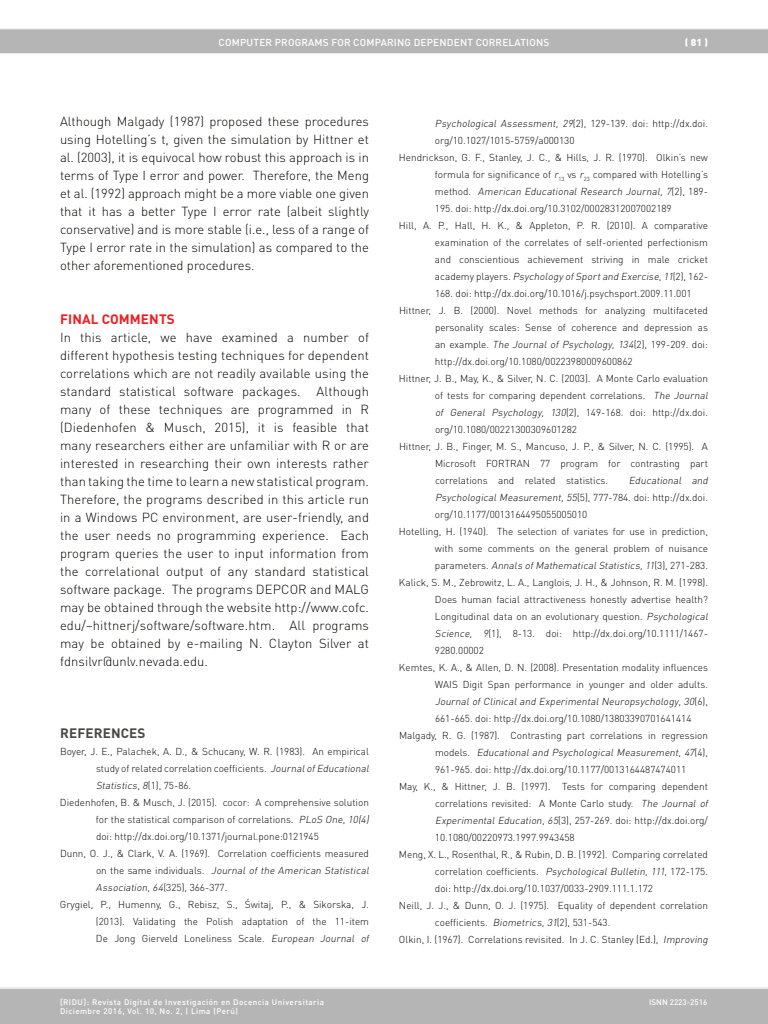
<style>
.page{position:relative;width:768px;height:1024px;background:#fff}
.page>*{position:absolute;margin:0;border:0;box-sizing:border-box;transform-origin:0 0}
.t1{font:700 13.5px "DIN Pro";letter-spacing:.01em;color:#ee1e23}
.t2{font:700 13.5px "DIN Pro";letter-spacing:.01em;color:#474745}
.t3{font:300 13px/18px "DIN Pro";color:#040503;text-align:justify}
.t4{font:300 10px "DIN Pro";color:#040503}
.t5{font:italic 300 10px "DIN Pro";color:#040503}
.t6{font:500 10px "DIN Pro";letter-spacing:.02em;color:#fff}
.t7{font:900 10px "DIN Pro";color:#fff}
.t8{font:500 8px/9px "DIN Pro";letter-spacing:.06em;color:#fff}
.t9{font:500 8px "DIN Pro";color:#fff}
.s1{font-style:italic}
.s2{font-style:normal}
</style>
<div class="page">
<div style="left:0;top:29px;width:768px;height:24px;background:#b5b5b5"></div>
<hr style="left:0;top:53px;width:768px;height:1px;background:#e9e9ea">
<hr style="left:0;top:29px;width:768px;height:1px;background:#e9e9ea">
<div style="left:0;top:988px;width:768px;height:36px;background:#b5b5b5"></div>
<hr style="left:0;top:987px;width:768px;height:2px;background:#e9e9ea">
<p class="t6" style="left:219px;top:35px;width:332px">COMPUTER PROGRAMS FOR COMPARING DEPENDENT CORRELATIONS</p>
<p class="t7" style="left:685px;top:35px;width:25px">( 81 )</p>
<p class="t3" style="left:60px;top:112px;width:311px">Although Malgady (1987) proposed these procedures using Hotelling’s t, given the simulation by Hittner et al. (2003), it is equivocal how robust this approach is in terms of Type I error and power. Therefore, the Meng et al. (1992) approach might be a more viable one given that it has a better Type I error rate (albeit slightly conservative) and is more stable (i.e., less of a range of Type I error rate in the simulation) as compared to the other aforementioned procedures.</p>
<h1 class="t1" style="left:60px;top:310px;width:116px">FINAL COMMENTS</h1>
<p class="t3" style="left:60px;top:328px;width:311px">In this article, we have examined a number of different hypothesis testing techniques for dependent correlations which are not readily available using the standard statistical software packages. Although many of these techniques are programmed in R (Diedenhofen &amp; Musch, 2015), it is feasible that many researchers either are unfamiliar with R or are interested in researching their own interests rather than taking the time to learn a new statistical program.<br>Therefore, the programs described in this article run in a Windows PC environment, are user-friendly, and the user needs no programming experience. Each program queries the user to input information from the correlational output of any standard statistical software package. The programs DEPCOR and MALG may be obtained through the website http://www.cofc. edu/~hittnerj/software/software.htm. All programs may be obtained by e-mailing N. Clayton Silver at fdnsilvr@unlv.nevada.edu.</p>
<h1 class="t2" style="left:60px;top:724px;width:87px">REFERENCES</h1>
<p class="t4" style="left:60px;top:745px;width:310px">Boyer, J. E., Palachek, A. D., &amp; Schucany, W. R. (1983). An empirical</p>
<p class="t4" style="left:96px;top:762px;width:277px">study of related correlation coefficients. <span class="s1">JournalofEducational</span></p>
<p class="t5" style="left:96px;top:779px;width:97px">Statistics,8<span class="s2">( 1 ) , 7 5 - 8 6 .</span></p>
<p class="t4" style="left:60px;top:796px;width:310px">Diedenhofen, B. &amp; Musch, J. (2015). cocor: A comprehensive solution</p>
<p class="t4" style="left:96px;top:813px;width:277px">for the statistical comparison of correlations. <span class="s1">PLoS One,10(4)</span></p>
<p class="t4" style="left:96px;top:830px;width:224px">doi: http://dx.doi.org/10.1371/journal.pone:0121945</p>
<p class="t4" style="left:60px;top:847px;width:310px">Dunn, O. J., &amp; Clark, V. A. (1969). Correlation coefficients measured</p>
<p class="t5" style="left:96px;top:864px;width:277px"><span class="s2">o n t h e s a m e i n d ivi d u a ls .</span> Journal of the American Statistical</p>
<p class="t5" style="left:96px;top:881px;width:133px">Association,64<span class="s2">(3 2 5 ) , 3 6 6 - 3 7 7 .</span></p>
<p class="t4" style="left:60px;top:898px;width:310px">Grygiel, P., Humenny, G., Rebisz, S., Świtaj, P., &amp; Sikorska, J.</p>
<p class="t4" style="left:96px;top:915px;width:275px">(2013). Validating the Polish adaptation of the 11-item</p>
<p class="t4" style="left:96px;top:932px;width:277px">De Jong Gierveld Loneliness Scale. <span class="s1">European Journal of</span></p>
<p class="t4" style="left:435px;top:116px;width:274px"><span class="s1">Psychological Assessment, 29</span>(2)<span class="s1">,</span> 129-139. doi: http://dx.doi.</p>
<p class="t4" style="left:435px;top:133px;width:141px">org/10.1027/1015-5759/a000130</p>
<p class="t4" style="left:399px;top:150px;width:311px">Hendrickson, G. F., Stanley, J. C., &amp; Hills, J. R. (1970). Olkin’s new</p>
<p class="t4" style="left:435px;top:167px;width:275px">formula for significance of <span class="s1">r</span><sub>13</sub> vs <span class="s1">r</span><sub>23</sub> compared with Hotelling’s</p>
<p class="t5" style="left:435px;top:184px;width:275px"><span class="s2">m e t h o d .</span> American Educational Research Journal, 7<span class="s2">( 2 ) , 1 8 9 -</span></p>
<p class="t4" style="left:435px;top:201px;width:238px">195. doi: http://dx.doi.org/10.3102/00028312007002189</p>
<p class="t4" style="left:399px;top:218px;width:310px">Hill, A. P., Hall, H. K., &amp; Appleton, P. R. (2010). A comparative</p>
<p class="t4" style="left:435px;top:235px;width:275px">examination of the correlates of self-oriented perfectionism</p>
<p class="t4" style="left:435px;top:252px;width:274px">and conscientious achievement striving in male cricket</p>
<p class="t5" style="left:435px;top:269px;width:275px"><span class="s2">a ca d e my p laye rs .</span> Psychology ofSportand Exercise<span class="s2">,</span> 11<span class="s2">( 2 ) , 1 6 2 -</span></p>
<p class="t4" style="left:435px;top:286px;width:258px">168. doi: http://dx.doi.org/10.1016/j.psychsport.2009.11.001</p>
<p class="t4" style="left:399px;top:303px;width:310px">Hittner, J. B. (2000). Novel methods for analyzing multifaceted</p>
<p class="t4" style="left:435px;top:320px;width:275px">personality scales: Sense of coherence and depression as</p>
<p class="t4" style="left:435px;top:337px;width:275px">a n exa m p le . <span class="s1">The Journal of Psychology, 134</span>( 2 ) , 1 9 9 - 2 0 9 . d o i :</p>
<p class="t4" style="left:435px;top:354px;width:199px">http://dx.doi.org/10.1080/00223980009600862</p>
<p class="t4" style="left:399px;top:371px;width:310px">Hittner, J. B., May, K., &amp; Silver, N. C. (2003). A Monte Carlo evaluation</p>
<p class="t4" style="left:435px;top:388px;width:277px">of tests for comparing dependent correlations. <span class="s1">The Journal</span></p>
<p class="t4" style="left:435px;top:405px;width:274px"><span class="s1">of General Psychology, 130</span>(2), 149-168. doi: http://dx.doi.</p>
<p class="t4" style="left:435px;top:422px;width:144px">org/10.1080/00221300309601282</p>
<p class="t4" style="left:399px;top:439px;width:311px">Hittner, J. B., Finger, M. S., Mancuso, J. P., &amp; Silver, N. C. (1995). A</p>
<p class="t4" style="left:435px;top:456px;width:274px">Microsoft FORTRAN 77 program for contrasting part</p>
<p class="t4" style="left:435px;top:473px;width:175px">correlations and related statistics.</p>
<p class="t5" style="left:629px;top:473px;width:83px">Educational and</p>
<p class="t4" style="left:435px;top:490px;width:274px"><span class="s1">PsychologicalMeasurement,55</span>(5), 777-784. doi: http://dx.doi.</p>
<p class="t4" style="left:435px;top:507px;width:154px">org/10.1177/0013164495055005010</p>
<p class="t4" style="left:399px;top:524px;width:311px">Hotelling, H. (1940). The selection of variates for use in prediction,</p>
<p class="t4" style="left:435px;top:541px;width:275px">with some comments on the general problem of nuisance</p>
<p class="t5" style="left:435px;top:558px;width:275px"><span class="s2">p a ra m e t e rs .</span> Annals ofMathematicalStatistics,11<span class="s2">( 3 ) , 2 7 1 - 2 83 .</span></p>
<p class="t4" style="left:399px;top:575px;width:311px">Kalick, S. M., Zebrowitz, L. A., Langlois, J. H., &amp; Johnson, R. M. (1998).</p>
<p class="t4" style="left:435px;top:592px;width:275px">Does human facial attractiveness honestly advertise health?</p>
<p class="t4" style="left:435px;top:609px;width:277px">Longitudinal data on an evolutionary question. <span class="s1">Psychological</span></p>
<p class="t4" style="left:435px;top:626px;width:275px"><span class="s1">Science, 9</span>(1), 8-13. doi: http://dx.doi.org/10.1111/1467-</p>
<p class="t4" style="left:435px;top:643px;width:50px">9280.00002</p>
<p class="t4" style="left:399px;top:660px;width:311px">Kemtes, K. A., &amp; Allen, D. N. (2008). Presentation modality influences</p>
<p class="t4" style="left:435px;top:677px;width:274px">WAIS Digit Span performance in younger and older adults.</p>
<p class="t5" style="left:435px;top:694px;width:275px">Journal of Clinical and Experimental Neuropsychology<span class="s2">,</span> 30<span class="s2">( 6 ) ,</span></p>
<p class="t4" style="left:435px;top:711px;width:258px">661-665. doi: http://dx.doi.org/10.1080/13803390701641414</p>
<p class="t4" style="left:399px;top:728px;width:310px">Malgady, R. G. (1987). Contrasting part correlations in regression</p>
<p class="t5" style="left:435px;top:745px;width:274px"><span class="s2">m o d e ls .</span> Educational and Psychological Measurement, 47<span class="s2">( 4 ) ,</span></p>
<p class="t4" style="left:435px;top:762px;width:253px">961-965. doi: http://dx.doi.org/10.1177/0013164487474011</p>
<p class="t4" style="left:399px;top:779px;width:311px">May, K., &amp; Hittner, J. B. (1997). Tests for comparing dependent</p>
<p class="t4" style="left:435px;top:796px;width:277px">correlations revisited: A Monte Carlo study. <span class="s1">The Journal of</span></p>
<p class="t4" style="left:435px;top:813px;width:275px"><span class="s1">Experimental Education, 65</span>(3), 257-269. doi: http://dx.doi.org/</p>
<p class="t4" style="left:435px;top:830px;width:141px">10.1080/00220973.1997.9943458</p>
<p class="t4" style="left:399px;top:847px;width:311px">Meng, X. L., Rosenthal, R., &amp; Rubin, D. B. (1992). Comparing correlated</p>
<p class="t4" style="left:435px;top:864px;width:274px">correlation coefficients. <span class="s1">Psychological Bulletin, 111</span>, 172-175.</p>
<p class="t4" style="left:435px;top:881px;width:220px">doi: http://dx.doi.org/10.1037/0033-2909.111.1.172</p>
<p class="t4" style="left:399px;top:898px;width:311px">Neill, J. J., &amp; Dunn, O. J. (1975). Equality of dependent correlation</p>
<p class="t4" style="left:435px;top:915px;width:177px">coefficients. <span class="s1">Biometrics,31</span>(2), 531-543.</p>
<p class="t4" style="left:399px;top:932px;width:313px">Olkin, I. (1967). Correlations revisited. In J. C. Stanley (Ed.), <span class="s1">Improving</span></p>
<p class="t8" style="left:60px;top:997px;width:266px">[RIDU]: Revista Digital de Investigación en Docencia Universitaria<br>Diciembre 2016, Vol. 10, No. 2, | Lima (Perú)</p>
<p class="t9" style="left:649px;top:997px;width:60px">ISNN 2223-2516</p>
</div>
